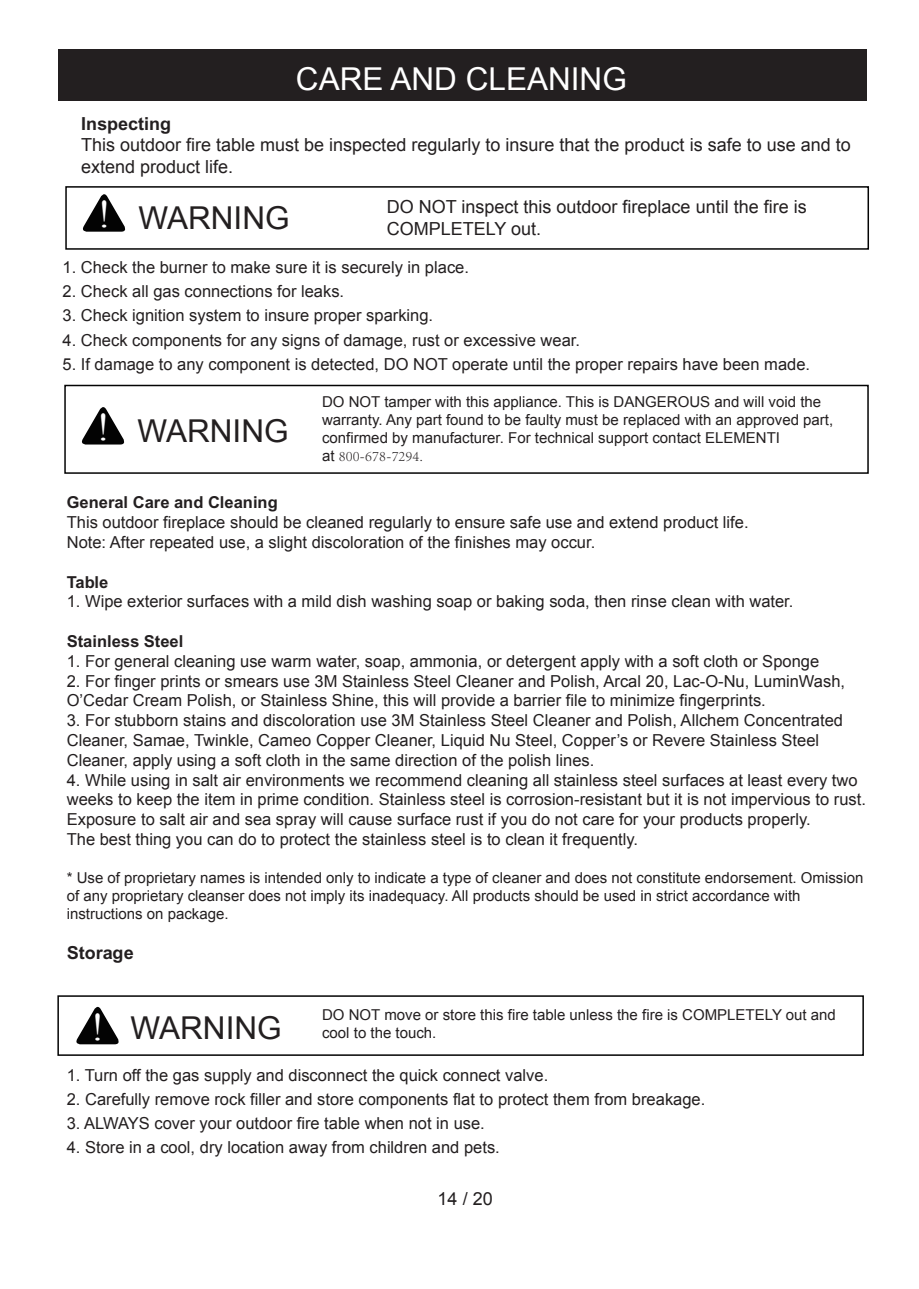
<style>
.page{position:relative;width:919px;height:1289px;background:#fff}
.page>*{position:absolute;margin:0;border:0;box-sizing:border-box;transform-origin:0 0}
.t1{font:31.5px "Arial";color:#231f20}
.t2{font:31.5px "Arial";color:#fff}
.t3{font:18px/21.6px "Arial";color:#231f20}
.t4{font:700 18px "Arial";color:#231f20}
.t5{font:16.5px/19.8px "Arial";color:#231f20}
.t6{font:700 16.5px "Arial";color:#231f20}
.t7{font:15px/18px "Arial";color:#231f20}
.t8{font:300 15px "Adobe Song Std";color:#231f20}
.s1{font-family:"Times New Roman";font-size:39px;color:#fff}
.s2{font-family:"Arial";font-weight:400}
</style>
<div class="page">
<div style="left:59px;top:50px;width:808px;height:51px;background:#231f20"></div>
<div style="left:65px;top:186px;width:803px;height:64px;border:2px solid #030303"></div>
<svg style="left:82px;top:194px;width:44px;height:38px"></svg>
<div style="left:64px;top:385px;width:804px;height:89px;border:2px solid #030303"></div>
<svg style="left:81px;top:407px;width:44px;height:37px"></svg>
<div style="left:57px;top:995px;width:806px;height:60px;border:2px solid #030303"></div>
<svg style="left:76px;top:1006px;width:43px;height:38px"></svg>
<h1 class="t2" style="left:296px;top:58px;width:332px">CARE AND CLEANING</h1>
<p class="t4" style="left:81px;top:113px;width:92px">Inspecting</p>
<p class="t3" style="left:81px;top:134px;width:771px">This outdoor fire table must be inspected regularly to insure that the product is safe to use and to extend product life.</p>
<h1 class="t1" style="left:98px;top:198px;width:193px"><span class="s1">!</span> WARNING</h1>
<p class="t5" style="left:62px;top:258px;width:408px">1. Check the burner to make sure it is securely in place.</p>
<p class="t5" style="left:62px;top:282px;width:283px">2. Check all gas connections for leaks.</p>
<p class="t5" style="left:62px;top:306px;width:372px">3. Check ignition system to insure proper sparking.</p>
<p class="t5" style="left:62px;top:330px;width:519px">4. Check components for any signs of damage, rust or excessive wear.</p>
<p class="t5" style="left:62px;top:354px;width:749px">5. If damage to any component is detected, DO NOT operate until the proper repairs have been made.</p>
<p class="t3" style="left:386px;top:196px;width:421px">DO NOT inspect this outdoor fireplace until the fire is<br>COMPLETELY out.</p>
<h1 class="t1" style="left:97px;top:410px;width:193px"><span class="s1">!</span> WARNING</h1>
<p class="t7" style="left:322px;top:393px;width:512px">DO NOT tamper with this appliance. This is DANGEROUS and will void the warranty. Any part found to be faulty must be replaced with an approved part, confirmed by manufacturer. For technical support contact ELEMENTI</p>
<p class="t8" style="left:322px;top:447px;width:102px"><span class="s2">at</span> 800-678-7294.</p>
<p class="t6" style="left:67px;top:493px;width:212px">General Care and Cleaning</p>
<p class="t5" style="left:67px;top:512px;width:683px">This outdoor fireplace should be cleaned regularly to ensure safe use and extend product life.<br>Note: After repeated use, a slight discoloration of the finishes may occur.</p>
<p class="t6" style="left:67px;top:572px;width:43px">Table</p>
<p class="t5" style="left:67px;top:592px;width:728px">1. Wipe exterior surfaces with a mild dish washing soap or baking soda, then rinse clean with water.</p>
<p class="t6" style="left:67px;top:631px;width:118px">Stainless Steel</p>
<p class="t5" style="left:67px;top:651px;width:754px">1. For general cleaning use warm water, soap, ammonia, or detergent apply with a soft cloth or Sponge</p>
<p class="t5" style="left:67px;top:671px;width:779px">2. For finger prints or smears use 3M Stainless Steel Cleaner and Polish, Arcal 20, Lac-O-Nu, LuminWash,<br>O’Cedar Cream Polish, or Stainless Shine, this will provide a barrier file to minimize fingerprints.</p>
<p class="t5" style="left:67px;top:710px;width:777px">3. For stubborn stains and discoloration use 3M Stainless Steel Cleaner and Polish, Allchem Concentrated<br>Cleaner, Samae, Twinkle, Cameo Copper Cleaner, Liquid Nu Steel, Copper’s or Revere Stainless Steel<br>Cleaner, apply using a soft cloth in the same direction of the polish lines.</p>
<p class="t5" style="left:67px;top:770px;width:800px">4. While using in salt air environments we recommend cleaning all stainless steel surfaces at least every two weeks to keep the item in prime condition. Stainless steel is corrosion-resistant but it is not impervious to rust.<br>Exposure to salt air and sea spray will cause surface rust if you do not care for your products properly.<br>The best thing you can do to protect the stainless steel is to clean it frequently.</p>
<p class="t7" style="left:67px;top:868px;width:798px">* Use of proprietary names is intended only to indicate a type of cleaner and does not constitute endorsement. Omission of any proprietary cleanser does not imply its inadequacy. All products should be used in strict accordance with instructions on package.</p>
<p class="t4" style="left:67px;top:941px;width:69px">Storage</p>
<h1 class="t1" style="left:91px;top:1006px;width:192px"><span class="s1">!</span> WARNING</h1>
<p class="t7" style="left:322px;top:1005px;width:515px">DO NOT move or store this fire table unless the fire is COMPLETELY out and cool to the touch.</p>
<p class="t5" style="left:67px;top:1065px;width:483px">1. Turn off the gas supply and disconnect the quick connect valve.</p>
<p class="t5" style="left:67px;top:1089px;width:640px">2. Carefully remove rock filler and store components flat to protect them from breakage.</p>
<p class="t5" style="left:67px;top:1113px;width:419px">3. ALWAYS cover your outdoor fire table when not in use.</p>
<p class="t5" style="left:67px;top:1137px;width:434px">4. Store in a cool, dry location away from children and pets.</p>
<p class="t3" style="left:437px;top:1188px;width:57px">14 / 20</p>
</div>
